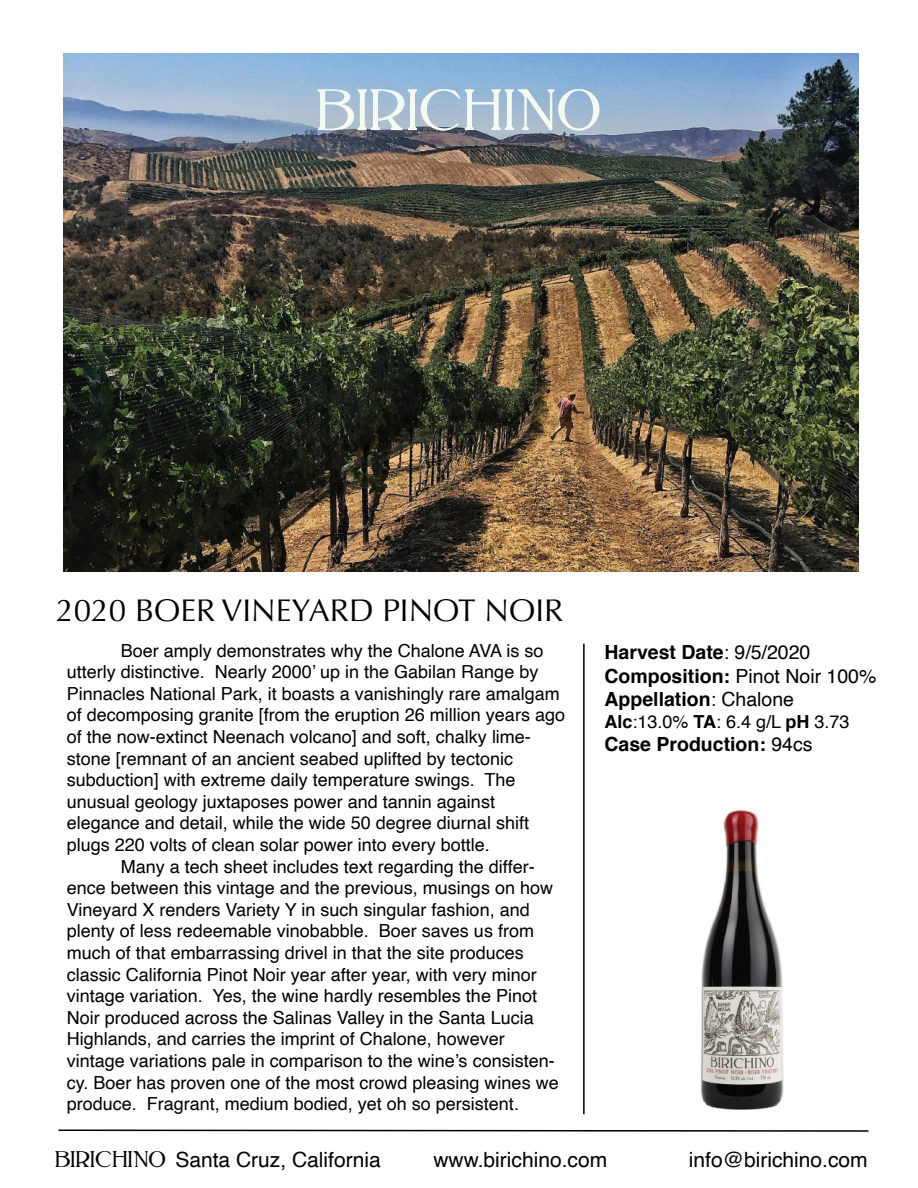
<style>
.page{position:relative;width:918px;height:1188px;background:#fff}
.page>*{position:absolute;margin:0;border:0;box-sizing:border-box;transform-origin:0 0}
.t1{font:54px "Kleukens Antiqua NF";color:#f4f9f2}
.t2{font:31.5px "Optima";color:#000}
.t3{font:21px "Helvetica";color:#000}
.t4{font:700 19.5px/23.4px "Helvetica";color:#000}
.t5{font:18px "Helvetica";color:#000}
.s1{font-weight:400}
.s2{font-weight:700}
.s3{font-family:"Kleukens Antiqua NF"}
</style>
<div class="page">
<img style="left:64px;top:53px;width:795px;height:518px">
<img style="left:700px;top:809px;width:84px;height:301px">
<hr style="left:583px;top:644px;width:2px;height:470px;background:#000">
<svg style="left:58px;top:1129px;width:811px;height:3px"></svg>
<h1 class="t1" style="left:315px;top:76px;width:287px">BIRICHINO</h1>
<h2 class="t2" style="left:56px;top:592px;width:509px">2020 BOER VINEYARD PINOT NOIR</h2>
<p class="t5" style="left:121px;top:636px;width:424px">Boer amply demonstrates why the Chalone AVA is so</p>
<p class="t5" style="left:67px;top:658px;width:473px">utterly distinctive. Nearly 2000’ up in the Gabilan Range by</p>
<p class="t5" style="left:67px;top:680px;width:495px">Pinnacles National Park, it boasts a vanishingly rare amalgam</p>
<p class="t5" style="left:67px;top:701px;width:500px">of decomposing granite [from the eruption 26 million years ago</p>
<p class="t5" style="left:67px;top:723px;width:466px">of the now-extinct Neenach volcano] and soft, chalky lime-</p>
<p class="t5" style="left:67px;top:744px;width:448px">stone [remnant of an ancient seabed uplifted by tectonic</p>
<p class="t5" style="left:67px;top:766px;width:450px">subduction] with extreme daily temperature swings. The</p>
<p class="t5" style="left:67px;top:788px;width:430px">unusual geology juxtaposes power and tannin against</p>
<p class="t5" style="left:67px;top:809px;width:464px">elegance and detail, while the wide 50 degree diurnal shift</p>
<p class="t5" style="left:67px;top:831px;width:425px">plugs 220 volts of clean solar power into every bottle.</p>
<p class="t5" style="left:121px;top:852px;width:415px">Many a tech sheet includes text regarding the differ-</p>
<p class="t5" style="left:67px;top:874px;width:488px">ence between this vintage and the previous, musings on how</p>
<p class="t5" style="left:67px;top:896px;width:464px">Vineyard X renders Variety Y in such singular fashion, and</p>
<p class="t5" style="left:67px;top:917px;width:469px">plenty of less redeemable vinobabble. Boer saves us from</p>
<p class="t5" style="left:67px;top:939px;width:459px">much of that embarrassing drivel in that the site produces</p>
<p class="t5" style="left:67px;top:960px;width:472px">classic California Pinot Noir year after year, with very minor</p>
<p class="t5" style="left:67px;top:982px;width:472px">vintage variation. Yes, the wine hardly resembles the Pinot</p>
<p class="t5" style="left:67px;top:1004px;width:468px">Noir produced across the Salinas Valley in the Santa Lucia</p>
<p class="t5" style="left:67px;top:1025px;width:440px">Highlands, and carries the imprint of Chalone, however</p>
<p class="t5" style="left:67px;top:1047px;width:489px">vintage variations pale in comparison to the wine’s consisten-</p>
<p class="t5" style="left:67px;top:1068px;width:493px">cy. Boer has proven one of the most crowd pleasing wines we</p>
<p class="t5" style="left:67px;top:1090px;width:454px">produce. Fragrant, medium bodied, yet oh so persistent.</p>
<p class="t4" style="left:605px;top:641px;width:273px">Harvest Date<span class="s1">: 9/5/2020<br></span>Composition: <span class="s1">Pinot Noir 100%<br></span>Appellation<span class="s1">: Chalone</span></p>
<p class="t5" style="left:605px;top:707px;width:247px"><span class="s2">Alc</span>:13.0% <span class="s2">TA</span>: 6.4 g/L <span class="s2">pH</span> 3.73</p>
<p class="t4" style="left:605px;top:733px;width:210px">Case Production: <span class="s1">94cs</span></p>
<p class="t3" style="left:55px;top:1144px;width:328px"><span class="s3">BIRICHINO</span> Santa Cruz, California</p>
<p class="t3" style="left:433px;top:1144px;width:175px">www.birichino.com</p>
<p class="t3" style="left:689px;top:1144px;width:180px">info@birichino.com</p>
</div>
